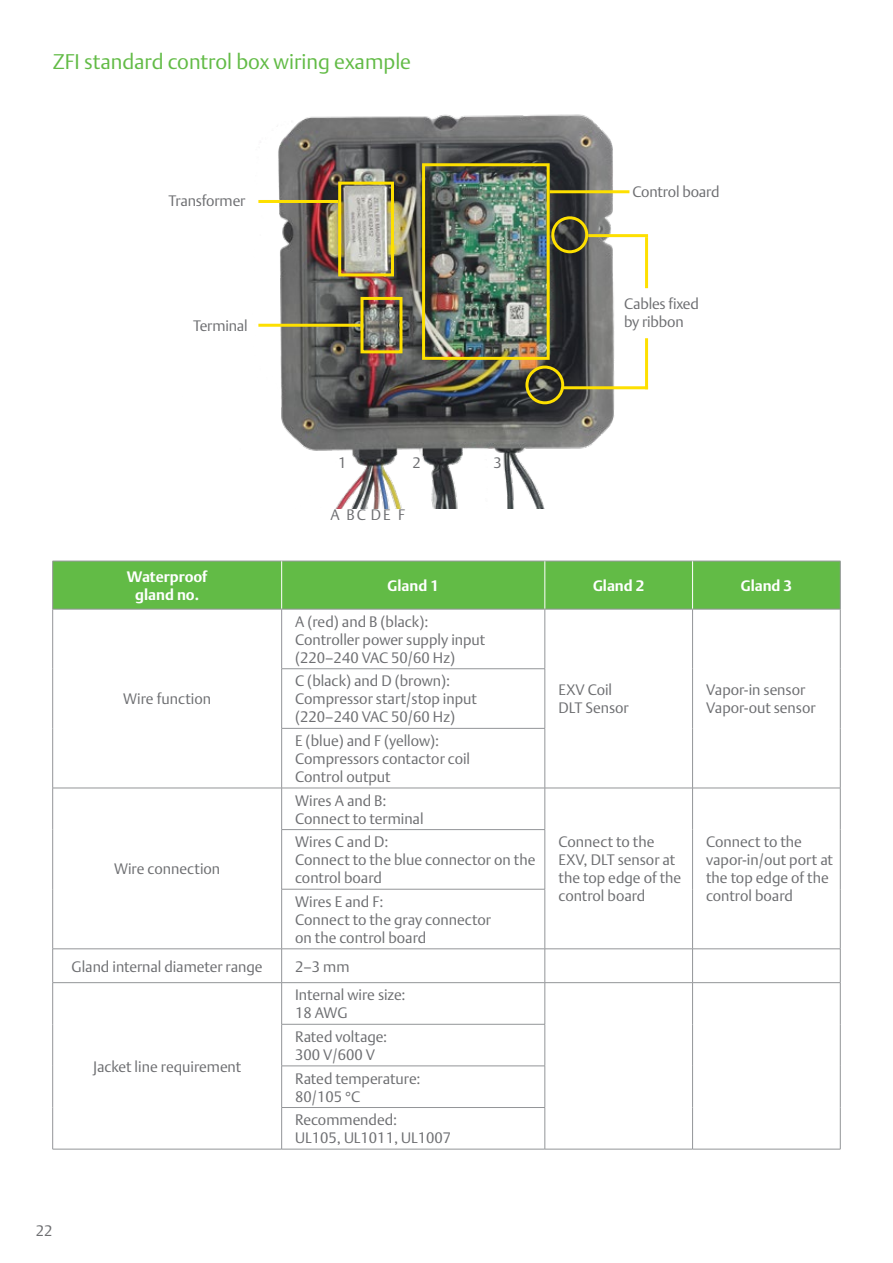
<style>
.page{position:relative;width:893px;height:1263px;background:#fff}
.page>*{position:absolute;margin:0;border:0;box-sizing:border-box;transform-origin:0 0}
.t1{font:300 21px "DTL Argo T";color:#62bb46}
.t2{font:300 15px/18px "DTL Argo T";color:#6d6e71}
.t3{font:700 15px/18px "DTL Argo T";color:#fff;text-align:center}
.t4{font:300 15px "DTL Argo T";color:#6d6e71}
</style>
<div class="page">
<img style="left:258px;top:114px;width:391px;height:394px">
<div style="left:551px;top:216px;width:37px;height:37px;border:3px solid #fee000;border-radius:50%"></div>
<div style="left:525px;top:366px;width:39px;height:38px;border:3px solid #fee000;border-radius:50%"></div>
<hr style="left:588px;top:234px;width:60px;height:3px;background:#fee000">
<hr style="left:563px;top:386px;width:85px;height:3px;background:#fee000">
<hr style="left:645px;top:237px;width:3px;height:51px;background:#fee000">
<hr style="left:645px;top:338px;width:3px;height:51px;background:#fee000">
<div style="left:422px;top:163px;width:128px;height:197px;border:3px solid #fee000"></div>
<hr style="left:550px;top:190px;width:79px;height:3px;background:#fee000">
<div style="left:338px;top:182px;width:56px;height:94px;border:3px solid #fee000"></div>
<hr style="left:258px;top:200px;width:80px;height:3px;background:#fee000">
<div style="left:360px;top:297px;width:42px;height:56px;border:3px solid #fee000"></div>
<hr style="left:258px;top:324px;width:103px;height:3px;background:#fee000">
<div style="left:53px;top:562px;width:787px;height:47px;background:#62bb46"></div>
<svg style="left:53px;top:789px;width:787px;height:360px"></svg>
<svg style="left:53px;top:949px;width:787px;height:33px"></svg>
<hr style="left:52px;top:561px;width:230px;height:1px;background:#939598">
<hr style="left:52px;top:561px;width:1px;height:48px;background:#939598">
<hr style="left:282px;top:561px;width:263px;height:1px;background:#939598">
<hr style="left:545px;top:561px;width:148px;height:1px;background:#939598">
<hr style="left:693px;top:561px;width:147px;height:1px;background:#939598">
<hr style="left:840px;top:561px;width:1px;height:48px;background:#939598">
<hr style="left:281px;top:561px;width:1px;height:48px;background:#fff">
<hr style="left:545px;top:561px;width:1px;height:48px;background:#fff">
<hr style="left:692px;top:561px;width:1px;height:48px;background:#fff">
<hr style="left:52px;top:609px;width:230px;height:1px;background:#939598">
<hr style="left:52px;top:609px;width:1px;height:60px;background:#939598">
<hr style="left:52px;top:669px;width:1px;height:59px;background:#939598">
<hr style="left:52px;top:728px;width:1px;height:60px;background:#939598">
<hr style="left:282px;top:609px;width:263px;height:1px;background:#939598">
<hr style="left:281px;top:609px;width:1px;height:59px;background:#939598">
<hr style="left:545px;top:609px;width:148px;height:1px;background:#939598">
<hr style="left:693px;top:609px;width:147px;height:1px;background:#939598">
<hr style="left:545px;top:609px;width:1px;height:59px;background:#939598">
<hr style="left:692px;top:609px;width:1px;height:60px;background:#939598">
<hr style="left:840px;top:609px;width:1px;height:60px;background:#939598">
<hr style="left:692px;top:669px;width:1px;height:59px;background:#939598">
<hr style="left:840px;top:669px;width:1px;height:59px;background:#939598">
<hr style="left:692px;top:728px;width:1px;height:60px;background:#939598">
<hr style="left:840px;top:728px;width:1px;height:60px;background:#939598">
<hr style="left:281px;top:668px;width:264px;height:1px;background:#939598">
<hr style="left:281px;top:669px;width:1px;height:59px;background:#939598">
<hr style="left:545px;top:669px;width:1px;height:59px;background:#939598">
<hr style="left:281px;top:728px;width:264px;height:1px;background:#939598">
<hr style="left:281px;top:728px;width:1px;height:60px;background:#939598">
<hr style="left:545px;top:728px;width:1px;height:60px;background:#939598">
<hr style="left:52px;top:788px;width:230px;height:1px;background:#939598">
<hr style="left:52px;top:788px;width:1px;height:41px;background:#939598">
<hr style="left:52px;top:829px;width:1px;height:60px;background:#939598">
<hr style="left:52px;top:889px;width:1px;height:60px;background:#939598">
<hr style="left:282px;top:788px;width:263px;height:1px;background:#939598">
<hr style="left:281px;top:788px;width:1px;height:41px;background:#939598">
<hr style="left:545px;top:788px;width:148px;height:1px;background:#939598">
<hr style="left:545px;top:788px;width:1px;height:41px;background:#939598">
<hr style="left:693px;top:788px;width:147px;height:1px;background:#939598">
<hr style="left:692px;top:788px;width:1px;height:41px;background:#939598">
<hr style="left:840px;top:788px;width:1px;height:41px;background:#939598">
<hr style="left:692px;top:829px;width:1px;height:60px;background:#939598">
<hr style="left:840px;top:829px;width:1px;height:60px;background:#939598">
<hr style="left:692px;top:889px;width:1px;height:60px;background:#939598">
<hr style="left:840px;top:889px;width:1px;height:60px;background:#939598">
<hr style="left:281px;top:829px;width:264px;height:1px;background:#939598">
<hr style="left:281px;top:830px;width:1px;height:59px;background:#939598">
<hr style="left:545px;top:830px;width:1px;height:59px;background:#939598">
<hr style="left:281px;top:889px;width:264px;height:1px;background:#939598">
<hr style="left:281px;top:889px;width:1px;height:60px;background:#939598">
<hr style="left:545px;top:889px;width:1px;height:60px;background:#939598">
<hr style="left:52px;top:948px;width:230px;height:1px;background:#939598">
<hr style="left:52px;top:949px;width:1px;height:33px;background:#939598">
<hr style="left:282px;top:948px;width:263px;height:1px;background:#939598">
<hr style="left:281px;top:949px;width:1px;height:33px;background:#939598">
<hr style="left:545px;top:948px;width:148px;height:1px;background:#939598">
<hr style="left:545px;top:949px;width:1px;height:33px;background:#939598">
<hr style="left:693px;top:948px;width:147px;height:1px;background:#939598">
<hr style="left:692px;top:949px;width:1px;height:33px;background:#939598">
<hr style="left:840px;top:949px;width:1px;height:33px;background:#939598">
<hr style="left:52px;top:982px;width:230px;height:1px;background:#939598">
<hr style="left:52px;top:983px;width:1px;height:41px;background:#939598">
<hr style="left:52px;top:1024px;width:1px;height:42px;background:#939598">
<hr style="left:52px;top:1066px;width:1px;height:41px;background:#939598">
<hr style="left:52px;top:1107px;width:1px;height:42px;background:#939598">
<hr style="left:52px;top:1149px;width:230px;height:1px;background:#939598">
<hr style="left:282px;top:982px;width:263px;height:1px;background:#939598">
<hr style="left:281px;top:983px;width:1px;height:41px;background:#939598">
<hr style="left:545px;top:982px;width:148px;height:1px;background:#939598">
<hr style="left:545px;top:983px;width:1px;height:41px;background:#939598">
<hr style="left:693px;top:982px;width:147px;height:1px;background:#939598">
<hr style="left:692px;top:983px;width:1px;height:41px;background:#939598">
<hr style="left:840px;top:983px;width:1px;height:41px;background:#939598">
<hr style="left:692px;top:1024px;width:1px;height:42px;background:#939598">
<hr style="left:840px;top:1024px;width:1px;height:42px;background:#939598">
<hr style="left:692px;top:1066px;width:1px;height:41px;background:#939598">
<hr style="left:840px;top:1066px;width:1px;height:41px;background:#939598">
<hr style="left:692px;top:1107px;width:1px;height:42px;background:#939598">
<hr style="left:840px;top:1107px;width:1px;height:42px;background:#939598">
<hr style="left:545px;top:1149px;width:148px;height:1px;background:#939598">
<hr style="left:693px;top:1149px;width:147px;height:1px;background:#939598">
<hr style="left:281px;top:1024px;width:264px;height:1px;background:#939598">
<hr style="left:281px;top:1024px;width:1px;height:42px;background:#939598">
<hr style="left:545px;top:1024px;width:1px;height:42px;background:#939598">
<hr style="left:281px;top:1066px;width:264px;height:1px;background:#939598">
<hr style="left:281px;top:1066px;width:1px;height:41px;background:#939598">
<hr style="left:545px;top:1066px;width:1px;height:41px;background:#939598">
<hr style="left:281px;top:1107px;width:264px;height:1px;background:#939598">
<hr style="left:281px;top:1108px;width:1px;height:41px;background:#939598">
<hr style="left:545px;top:1108px;width:1px;height:41px;background:#939598">
<hr style="left:282px;top:1149px;width:263px;height:1px;background:#939598">
<h1 class="t1" style="left:53px;top:49px;width:360px">ZFI standard control box wiring example</h1>
<p class="t2" style="left:169px;top:191px;width:78px">Transformer</p>
<p class="t2" style="left:193px;top:316px;width:56px">Terminal</p>
<p class="t2" style="left:338px;top:453px;width:10px">1</p>
<p class="t2" style="left:412px;top:453px;width:10px">2</p>
<p class="t2" style="left:493px;top:453px;width:10px">3</p>
<p class="t2" style="left:331px;top:506px;width:76px">A BCDE F</p>
<p class="t2" style="left:632px;top:182px;width:89px">Control board</p>
<p class="t2" style="left:624px;top:294px;width:76px">Cables fixed by ribbon</p>
<p class="t3" style="left:127px;top:567px;width:82px">Waterproof gland no.</p>
<p class="t3" style="left:388px;top:576px;width:53px">Gland 1</p>
<p class="t3" style="left:593px;top:576px;width:53px">Gland 2</p>
<p class="t3" style="left:741px;top:576px;width:53px">Gland 3</p>
<p class="t2" style="left:123px;top:690px;width:90px">Wire function</p>
<p class="t2" style="left:114px;top:860px;width:108px">Wire connection</p>
<p class="t2" style="left:295px;top:612px;width:192px">A (red) and B (black):<br>Controller power supply input (220–240 VAC 50/60 Hz)</p>
<p class="t2" style="left:295px;top:672px;width:183px">C (black) and D (brown):<br>Compressor start/stop input (220–240 VAC 50/60 Hz)</p>
<p class="t2" style="left:295px;top:731px;width:176px">E (blue) and F (yellow):<br>Compressors contactor coil<br>Control output</p>
<p class="t2" style="left:295px;top:791px;width:130px">Wires A and B:<br>Connect to terminal</p>
<p class="t2" style="left:295px;top:833px;width:242px">Wires C and D:<br>Connect to the blue connector on the control board</p>
<p class="t2" style="left:295px;top:892px;width:197px">Wires E and F:<br>Connect to the gray connector on the control board</p>
<p class="t2" style="left:72px;top:957px;width:193px">Gland internal diameter range</p>
<p class="t2" style="left:295px;top:957px;width:56px">2–3 mm</p>
<p class="t2" style="left:93px;top:1057px;width:149px">Jacket line requirement</p>
<p class="t2" style="left:295px;top:986px;width:112px">Internal wire size:<br>18 AWG</p>
<p class="t2" style="left:295px;top:1027px;width:94px">Rated voltage:<br>300 V/600 V</p>
<p class="t2" style="left:295px;top:1069px;width:127px">Rated temperature:<br>80/105 °C</p>
<p class="t2" style="left:295px;top:1111px;width:158px">Recommended:<br>UL105, UL1011, UL1007</p>
<p class="t2" style="left:558px;top:681px;width:72px">EXV Coil<br>DLT Sensor</p>
<p class="t2" style="left:706px;top:681px;width:111px">Vapor-in sensor<br>Vapor-out sensor</p>
<p class="t2" style="left:559px;top:833px;width:124px">Connect to the<br>EXV, DLT sensor at the top edge of the control board</p>
<p class="t2" style="left:706px;top:833px;width:129px">Connect to the vapor-in/out port at the top edge of the control board</p>
<p class="t4" style="left:36px;top:1222px;width:18px">22</p>
</div>
